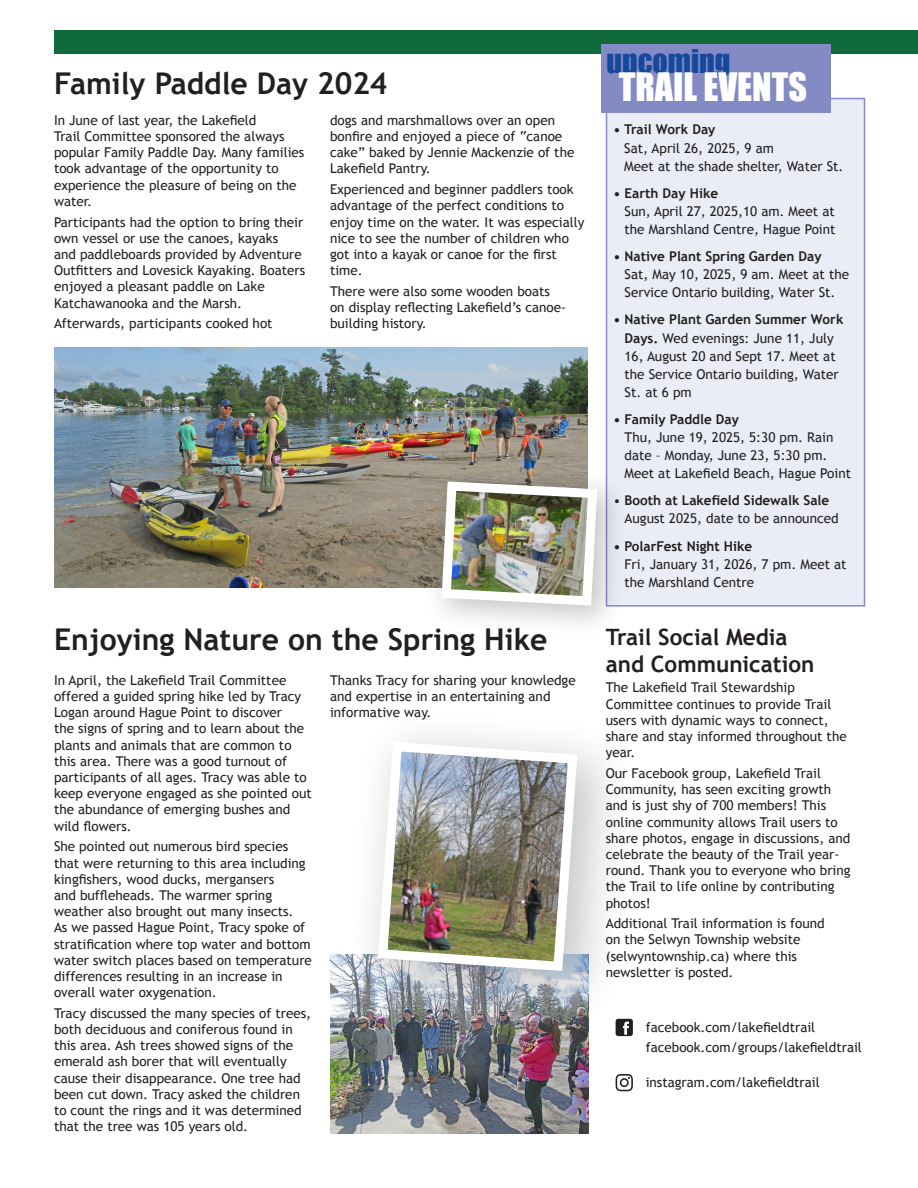
<style>
.page{position:relative;width:918px;height:1188px;background:#fff}
.page>*{position:absolute;margin:0;border:0;box-sizing:border-box;transform-origin:0 0}
.t1{font:36px "Impact";color:#fff}
.head{font:700 30px "Trebuchet MS";color:#231f20}
.t2{font:30px "Impact";color:#16489c}
.Subhead{font:700 22.5px/27px "Trebuchet MS";color:#231f20}
.body_text{font:13.5px/16.2px "Trebuchet MS";color:#231f20}
.s1{font-weight:700}
</style>
<div class="page">
<div style="left:54px;top:31px;width:864px;height:23px;background:#116a3c"></div>
<div style="left:606px;top:98px;width:259px;height:509px;background:#eaedf6;border:2px solid #848bc4"></div>
<div style="left:602px;top:45px;width:229px;height:68px;background:#848bc4"></div>
<img style="left:54px;top:347px;width:534px;height:241px">
<img style="left:330px;top:954px;width:258px;height:180px">
<div style="left:344px;top:708px;width:294px;height:324px;background:#231f20;opacity:.25"></div>
<img style="left:373px;top:737px;width:209px;height:239px">
<div style="left:423px;top:463px;width:207px;height:175px;background:#231f20;opacity:.25"></div>
<img style="left:437px;top:477px;width:165px;height:133px">
<div style="left:616px;top:1019px;width:17px;height:17px;background:#231f20;border-radius:3px"></div>
<svg style="left:623px;top:1022px;width:6px;height:13px"></svg>
<svg style="left:616px;top:1074px;width:17px;height:17px"></svg>
<p class="head" style="left:54px;top:65px;width:335px">Family Paddle Day 2024</p>
<p class="body_text" style="left:54px;top:112px;width:252px">In June of last year, the Lakefield<br>Trail Committee sponsored the always popular Family Paddle Day. Many families took advantage of the opportunity to experience the pleasure of being on the water.</p>
<p class="body_text" style="left:54px;top:214px;width:253px">Participants had the option to bring their own vessel or use the canoes, kayaks<br>and paddleboards provided by Adventure Outfitters and Lovesick Kayaking. Boaters enjoyed a pleasant paddle on Lake Katchawanooka and the Marsh.</p>
<p class="body_text" style="left:54px;top:316px;width:220px">Afterwards, participants cooked hot</p>
<p class="body_text" style="left:330px;top:112px;width:246px">dogs and marshmallows over an open bonfire and enjoyed a piece of “canoe cake” baked by Jennie Mackenzie of the<br>Lakefield Pantry.</p>
<p class="body_text" style="left:330px;top:181px;width:256px">Experienced and beginner paddlers took advantage of the perfect conditions to enjoy time on the water. It was especially nice to see the number of children who got into a kayak or canoe for the first time.</p>
<p class="body_text" style="left:330px;top:283px;width:238px">There were also some wooden boats on display reflecting Lakefield’s canoe&shy;building history.</p>
<p class="head" style="left:54px;top:621px;width:495px">Enjoying Nature on the Spring Hike</p>
<p class="body_text" style="left:330px;top:672px;width:247px">Thanks Tracy for sharing your knowledge and expertise in an entertaining and informative way.</p>
<p class="body_text" style="left:54px;top:672px;width:259px">In April, the Lakefield Trail Committee offered a guided spring hike led by Tracy Logan around Hague Point to discover<br>the signs of spring and to learn about the plants and animals that are common to this area. There was a good turnout of participants of all ages. Tracy was able to keep everyone engaged as she pointed out the abundance of emerging bushes and wild flowers.</p>
<p class="body_text" style="left:54px;top:839px;width:259px">She pointed out numerous bird species that were returning to this area including kingfishers, wood ducks, mergansers<br>and buffleheads. The warmer spring weather also brought out many insects.<br>As we passed Hague Point, Tracy spoke of stratification where top water and bottom water switch places based on temperature differences resulting in an increase in overall water oxygenation.</p>
<p class="body_text" style="left:54px;top:1005px;width:259px">Tracy discussed the many species of trees, both deciduous and coniferous found in this area. Ash trees showed signs of the emerald ash borer that will eventually cause their disappearance. One tree had been cut down. Tracy asked the children to count the rings and it was determined that the tree was 105 years old.</p>
<p class="t2" style="left:607px;top:38px;width:126px">upcoming</p>
<p class="t1" style="left:619px;top:59px;width:190px">TRAIL EVENTS</p>
<p class="body_text" style="left:624px;top:121px;width:221px;line-height:18.1px;text-indent:-11px"><span class="s1">• Trail Work Day<br></span>Sat, April 26, 2025, 9 am<br>Meet at the shade shelter, Water St.</p>
<p class="body_text" style="left:625px;top:184px;width:212px;line-height:18.1px;text-indent:-11px"><span class="s1">• Earth Day Hike<br></span>Sun, April 27, 2025,10 am. Meet at the Marshland Centre, Hague Point</p>
<p class="body_text" style="left:625px;top:247px;width:226px;line-height:18.1px;text-indent:-11px"><span class="s1">• Native Plant Spring Garden Day<br></span>Sat, May 10, 2025, 9 am. Meet at the<br>Service Ontario building, Water St.</p>
<p class="body_text" style="left:625px;top:311px;width:220px;line-height:18.1px;text-indent:-11px"><span class="s1">• Native Plant Garden Summer Work<br>Days.</span> Wed evenings: June 11, July<br>16, August 20 and Sept 17. Meet at the Service Ontario building, Water<br>St. at 6 pm</p>
<p class="body_text" style="left:625px;top:410px;width:228px;line-height:18.1px;text-indent:-11px"><span class="s1">• Family Paddle Day<br></span>Thu, June 19, 2025, 5:30 pm. Rain date – Monday, June 23, 5:30 pm.<br>Meet at Lakefield Beach, Hague Point</p>
<p class="body_text" style="left:625px;top:492px;width:216px;line-height:18.1px;text-indent:-11px">• <span class="s1">Booth at Lakefield Sidewalk Sale<br></span>August 2025, date to be announced</p>
<p class="body_text" style="left:625px;top:537px;width:224px;line-height:18.1px;text-indent:-11px"><span class="s1">• PolarFest Night Hike<br></span>Fri, January 31, 2026, 7 pm. Meet at the Marshland Centre</p>
<p class="Subhead" style="left:606px;top:623px;width:210px">Trail Social Media and Communication</p>
<p class="body_text" style="left:606px;top:680px;width:242px">The Lakefield Trail Stewardship<br>Committee continues to provide Trail users with dynamic ways to connect, share and stay informed throughout the year.</p>
<p class="body_text" style="left:606px;top:765px;width:246px">Our Facebook group, Lakefield Trail Community, has seen exciting growth and is just shy of 700 members! This online community allows Trail users to share photos, engage in discussions, and celebrate the beauty of the Trail year&shy;round. Thank you to everyone who bring the Trail to life online by contributing photos!</p>
<p class="body_text" style="left:606px;top:916px;width:220px">Additional Trail information is found on the Selwyn Township website (selwyntownship.ca) where this newsletter is posted.</p>
<p class="body_text" style="left:646px;top:1019px;width:171px">facebook.com/lakefieldtrail</p>
<p class="body_text" style="left:646px;top:1040px;width:218px">facebook.com/groups/lakefieldtrail</p>
<p class="body_text" style="left:646px;top:1074px;width:176px">instagram.com/lakefieldtrail</p>
</div>
